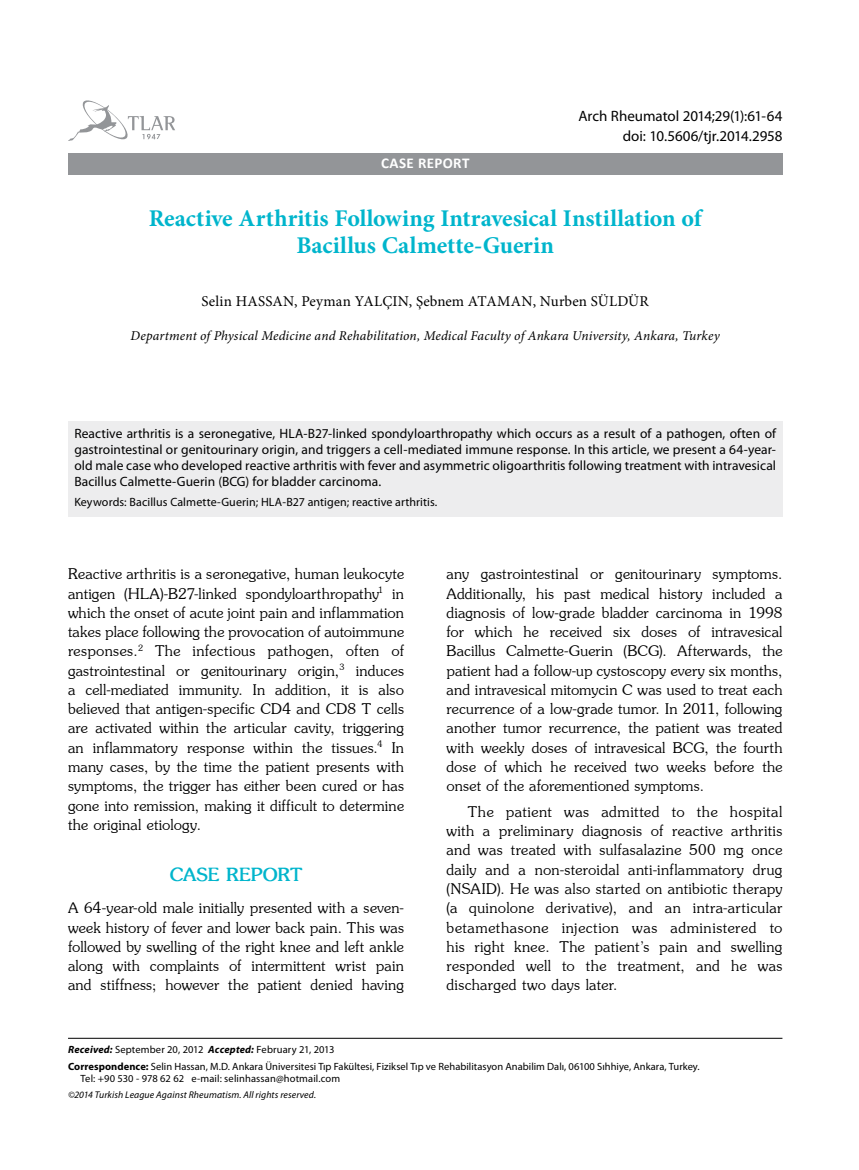
<style>
.page{position:relative;width:859px;height:1170px;background:#fff}
.page>*{position:absolute;margin:0;border:0;box-sizing:border-box;transform-origin:0 0}
.t1{font:700 24px/27px "Minion Pro";color:#00b5cc;text-align:center}
.t2{font:700 18px "Souvenir";letter-spacing:-.01em;color:#00b5cc}
.t3{font:16.05px/19.2px "Souvenir";letter-spacing:.015em;color:#000;text-align:justify}
.t4{font:15px "Myriad Pro";letter-spacing:-.005em;color:#000}
.t5{font:15px "Minion Pro";letter-spacing:.01em;color:#000}
.t6{font:700 15px "Calibri";letter-spacing:.025em;color:#fff}
.t7{font:13.5px/16.2px "Myriad Pro";letter-spacing:.005em;color:#000;text-align:justify}
.t8{font:italic 13.5px "Minion Pro";letter-spacing:.01em;color:#000}
.t9{font:12px "Myriad Pro";letter-spacing:.005em;color:#000}
.t10{font:10.5px/16.8px "Myriad Pro";color:#000}
.t11{font:italic 9.75px "Myriad Pro";letter-spacing:.01em;color:#000}
.s1{font-weight:700;font-style:italic}
.s2{font-weight:700}
</style>
<div class="page">
<svg style="left:68px;top:100px;width:107px;height:41px"></svg>
<div style="left:68px;top:153px;width:714px;height:21px;background:#939598"></div>
<hr style="left:68px;top:1037px;width:714px;height:1px;background:#000">
<div style="left:68px;top:421px;width:714px;height:95px;background:#ededee"></div>
<p class="t4" style="left:578px;top:107px;width:205px">Arch Rheumatol 2014;29(1):61-64</p>
<p class="t6" style="left:381px;top:154px;width:90px">CASE REPORT</p>
<p class="t4" style="left:623px;top:127px;width:161px">doi: 10.5606/tjr.2014.2958</p>
<h1 class="t1" style="left:149px;top:204px;width:554px">Reactive Arthritis Following Intravesical Instillation of<br>Bacillus Calmette-Guerin</h1>
<p class="t5" style="left:202px;top:291px;width:449px">Selin HASSAN, Peyman YALÇIN, Şebnem ATAMAN, Nurben SÜLDÜR</p>
<p class="t8" style="left:131px;top:326px;width:591px">Department of Physical Medicine and Rehabilitation, Medical Faculty of Ankara University, Ankara, Turkey</p>
<p class="t7" style="left:74px;top:425px;width:703px">Reactive arthritis is a seronegative, HLA-B27-linked spondyloarthropathy which occurs as a result of a pathogen, often of gastrointestinal or genitourinary origin, and triggers a cell-mediated immune response. In this article, we present a 64-year&shy;old male case who developed reactive arthritis with fever and asymmetric oligoarthritis following treatment with intravesical Bacillus Calmette-Guerin (BCG) for bladder carcinoma.</p>
<p class="t9" style="left:74px;top:495px;width:364px">Keywords: Bacillus Calmette-Guerin; HLA-B27 antigen; reactive arthritis.</p>
<p class="t3" style="left:68px;top:565px;width:337px">Reactive arthritis is a seronegative, human leukocyte antigen (HLA)-B27-linked spondyloarthropathy<sup>1</sup> in which the onset of acute joint pain and inflammation takes place following the provocation of autoimmune responses.<sup>2</sup> The infectious pathogen, often of gastrointestinal or genitourinary origin,<sup>3</sup> induces a cell-mediated immunity. In addition, it is also believed that antigen-specific CD4 and CD8 T cells are activated within the articular cavity, triggering an inflammatory response within the tissues.<sup>4</sup> In many cases, by the time the patient presents with symptoms, the trigger has either been cured or has gone into remission, making it difficult to determine the original etiology.</p>
<p class="t2" style="left:170px;top:863px;width:134px">CASE REPORT</p>
<p class="t3" style="left:68px;top:898px;width:337px">A 64-year-old male initially presented with a seven&shy;week history of fever and lower back pain. This was followed by swelling of the right knee and left ankle along with complaints of intermittent wrist pain and stiffness; however the patient denied having</p>
<p class="t3" style="left:446px;top:565px;width:337px">any gastrointestinal or genitourinary symptoms.<br>Additionally, his past medical history included a diagnosis of low-grade bladder carcinoma in 1998 for which he received six doses of intravesical Bacillus Calmette-Guerin (BCG). Afterwards, the patient had a follow-up cystoscopy every six months, and intravesical mitomycin C was used to treat each recurrence of a low-grade tumor. In 2011, following another tumor recurrence, the patient was treated with weekly doses of intravesical BCG, the fourth dose of which he received two weeks before the onset of the aforementioned symptoms.</p>
<p class="t3" style="left:446px;top:802px;width:337px;text-indent:21px">The patient was admitted to the hospital with a preliminary diagnosis of reactive arthritis and was treated with sulfasalazine 500 mg once daily and a non-steroidal anti-inflammatory drug (NSAID). He was also started on antibiotic therapy (a quinolone derivative), and an intra-articular betamethasone injection was administered to his right knee. The patient’s pain and swelling responded well to the treatment, and he was discharged two days later.</p>
<p class="t10" style="left:68px;top:1040px;width:633px"><span class="s1">Received:</span> September 20, 2012 <span class="s1">Accepted:</span> February 21, 2013<br><span class="s2">Correspondence:</span> Selin Hassan, M.D. Ankara Üniversitesi Tıp Fakültesi, Fiziksel Tıp ve Rehabilitasyon Anabilim Dalı, 06100 Sıhhiye, Ankara, Turkey.</p>
<p class="t10" style="left:81px;top:1069px;width:261px">Tel: +90 530 - 978 62 62 e-mail: selinhassan@hotmail.com</p>
<p class="t11" style="left:68px;top:1088px;width:250px">©2014 Turkish League Against Rheumatism. All rights reserved.</p>
</div>
